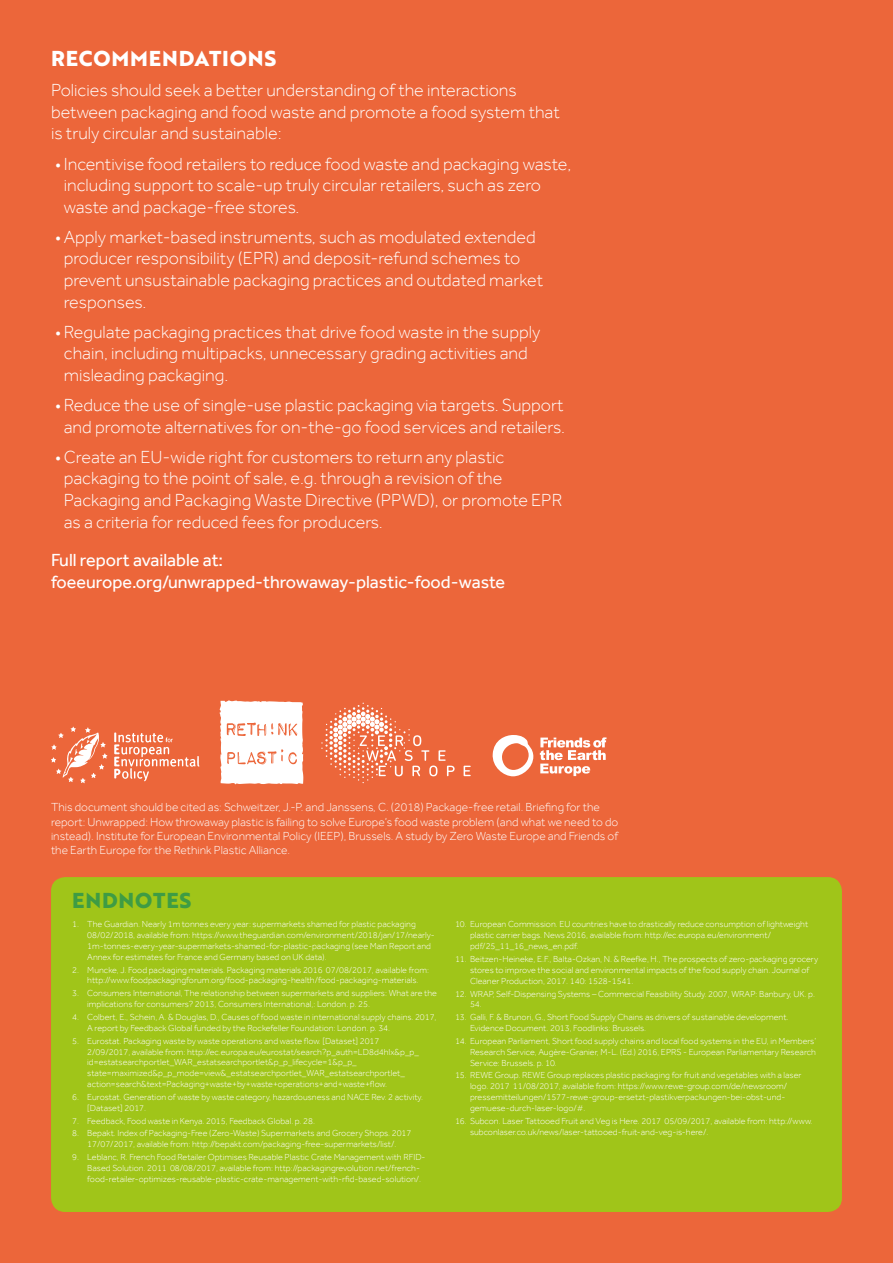
<style>
.page{position:relative;width:893px;height:1263px;background:#ec663a}
.page>*{position:absolute;margin:0;border:0;box-sizing:border-box;transform-origin:0 0}
.t1{font:700 21px "Brother 1816 Extra";letter-spacing:.04em;color:#fff}
.t2{font:700 21px "Brother 1816 Extra";letter-spacing:.04em;color:#3e9c44}
.t3{font:300 18px/21.6px "Effra";color:#fff}
.t4{font:18px/21.6px "Effra";color:#fff}
.t5{font:300 12px/14.4px "Effra";color:#fff}
.t6{font:300 9px/10.8px "Effra";color:#fff}
</style>
<div class="page">
<div style="left:51px;top:877px;width:791px;height:335px;background:#a0c519;border-radius:14px"></div>
<svg style="left:114px;top:732px;width:86px;height:49px"></svg>
<svg style="left:51px;top:727px;width:56px;height:56px"></svg>
<svg style="left:220px;top:700px;width:84px;height:84px;background:#fcece7"></svg>
<svg style="left:464px;top:766px;width:7px;height:10px"></svg>
<svg style="left:321px;top:703px;width:134px;height:80px"></svg>
<svg style="left:492px;top:735px;width:41px;height:41px"></svg>
<svg style="left:540px;top:737px;width:67px;height:39px"></svg>
<h1 class="t1" style="left:51px;top:42px;width:227px">RECOMMENDATIONS</h1>
<h2 class="t3" style="left:51px;top:79px;width:510px">Policies should seek a better understanding of the interactions between packaging and food waste and promote a food system that is truly circular and sustainable:</h2>
<h2 class="t3" style="left:64px;top:153px;width:509px;text-indent:-8px">•Incentivise food retailers to reduce food waste and packaging waste, including support to scale-up truly circular retailers, such as zero waste and package-free stores.</h2>
<h2 class="t3" style="left:64px;top:226px;width:481px;text-indent:-8px">•Apply market-based instruments, such as modulated extended producer responsibility (EPR) and deposit-refund schemes to prevent unsustainable packaging practices and outdated market responses.</h2>
<h2 class="t3" style="left:64px;top:321px;width:478px;text-indent:-8px">•Regulate packaging practices that drive food waste in the supply chain, including multipacks, unnecessary grading activities and misleading packaging.</h2>
<h2 class="t3" style="left:55px;top:394px;width:511px;text-align:center">•Reduce the use of single-use plastic packaging via targets. Support and promote alternatives for on-the-go food services and retailers.</h2>
<h2 class="t3" style="left:64px;top:446px;width:500px;text-indent:-8px">•Create an EU-wide right for customers to return any plastic packaging to the point of sale, e.g. through a revision of the Packaging and Packaging Waste Directive (PPWD), or promote EPR as a criteria for reduced fees for producers.</h2>
<h2 class="t4" style="left:51px;top:549px;width:456px">Full report available at: foeeurope.org/unwrapped-throwaway-plastic-food-waste</h2>
<p class="t5" style="left:51px;top:800px;width:569px">This document should be cited as: Schweitzer, J.-P. and Janssens, C. (2018) Package-free retail. Briefing for the report: Unwrapped: How throwaway plastic is failing to solve Europe’s food waste problem (and what we need to do instead). Institute for European Environmental Policy (IEEP), Brussels. A study by Zero Waste Europe and Friends of the Earth Europe for the Rethink Plastic Alliance.</p>
<h1 class="t2" style="left:72px;top:884px;width:121px">ENDNOTES</h1>
<p class="t6" style="left:87px;top:919px;width:349px;text-indent:-15px">1. The Guardian. Nearly 1m tonnes every year: supermarkets shamed for plastic packaging 08/02/2018, available from: https://www.theguardian.com/environment/2018/jan/17/nearly-1m-tonnes-every-year-supermarkets-shamed-for-plastic-packaging (see Main Report and Annex for estimates for France and Germany based on UK data).</p>
<p class="t6" style="left:72px;top:964px;width:358px;text-align:center">2. Muncke, J. Food packaging materials. Packaging materials 2016 07/08/2017, available from: http://www.foodpackagingforum.org/food-packaging-health/food-packaging-materials.</p>
<p class="t6" style="left:87px;top:988px;width:351px;text-indent:-15px">3. Consumers International, The relationship between supermarkets and suppliers: What are the implications for consumers? 2013, Consumers International,: London. p. 25.</p>
<p class="t6" style="left:87px;top:1011px;width:351px;text-indent:-15px">4. Colbert, E., Schein, A. &amp; Douglas, D., Causes of food waste in international supply chains. 2017,<br>A report by Feedback Global funded by the Rockefeller Foundation: London. p. 34.</p>
<p class="t6" style="left:87px;top:1035px;width:333px;text-indent:-15px">5. Eurostat. Packaging waste by waste operations and waste flow. [Dataset] 2017<br>2/09/2017, available from: http://ec.europa.eu/eurostat/search?p_auth=LD8d4hIx&amp;p_p_ id=estatsearchportlet_WAR_estatsearchportlet&amp;p_p_lifecycle=1&amp;p_p_ state=maximized&amp;p_p_mode=view&amp;_estatsearchportlet_WAR_estatsearchportlet_ action=search&amp;text=Packaging+waste+by+waste+operations+and+waste+flow.</p>
<p class="t6" style="left:87px;top:1091px;width:337px;text-indent:-15px">6. Eurostat. Generation of waste by waste category, hazardousness and NACE Rev. 2 activity. [Dataset] 2017.</p>
<p class="t6" style="left:72px;top:1115px;width:244px">7. Feedback, Food waste in Kenya. 2015, Feedback Global. p. 28.</p>
<p class="t6" style="left:72px;top:1128px;width:341px;text-align:center">8. Bepakt. Index of Packaging-Free (Zero-Waste) Supermarkets and Grocery Shops. 2017<br>17/07/2017, available from: http://bepakt.com/packaging-free-supermarkets/list/.</p>
<p class="t6" style="left:87px;top:1152px;width:340px;text-indent:-15px">9. Leblanc, R. French Food Retailer Optimises Reusable Plastic Crate Management with RFID-<br>Based Solution. 2011 08/08/2017, available from: http://packagingrevolution.net/french&shy;food-retailer-optimizes-reusable-plastic-crate-management-with-rfid-based-solution/.</p>
<p class="t6" style="left:470px;top:919px;width:340px;text-indent:-15px">10. European Commission. EU countries have to drastically reduce consumption of lightweight plastic carrier bags. News 2016, available from: http://ec.europa.eu/environment/ pdf/25_11_16_news_en.pdf.</p>
<p class="t6" style="left:470px;top:953px;width:350px;text-indent:-15px">11. Beitzen-Heineke, E.F., Balta-Ozkan, N. &amp; Reefke, H., The prospects of zero-packaging grocery stores to improve the social and environmental impacts of the food supply chain. Journal of<br>Cleaner Production, 2017. 140: 1528-1541.</p>
<p class="t6" style="left:470px;top:988px;width:346px;text-indent:-15px">12. WRAP, Self-Dispensing Systems – Commercial Feasibility Study. 2007, WRAP: Banbury, UK. p.<br>54.</p>
<p class="t6" style="left:470px;top:1012px;width:320px;text-indent:-15px">13. Galli, F. &amp; Brunori, G., Short Food Supply Chains as drivers of sustainable development.<br>Evidence Document. 2013, Foodlinks: Brussels.</p>
<p class="t6" style="left:470px;top:1035px;width:348px;text-align:justify;text-indent:-15px">14. European Parliament, Short food supply chains and local food systems in the EU, in Members’ Research Service, Augère-Granier, M-L. (Ed.) 2016, EPRS - European Parliamentary Research Service: Brussels. p. 10.</p>
<p class="t6" style="left:470px;top:1070px;width:333px;text-indent:-15px">15. REWE Group. REWE Group replaces plastic packaging for fruit and vegetables with a laser logo. 2017 11/08/2017, available from: https://www.rewe-group.com/de/newsroom/ pressemitteilungen/1577-rewe-group-ersetzt-plastikverpackungen-bei-obst-und&shy;gemuese-durch-laser-logo/#.</p>
<p class="t6" style="left:470px;top:1115px;width:344px;text-indent:-15px">16. Subcon. Laser Tattooed Fruit and Veg is Here. 2017 05/09/2017, available from: http://www. subconlaser.co.uk/news/laser-tattooed-fruit-and-veg-is-here/.</p>
</div>
